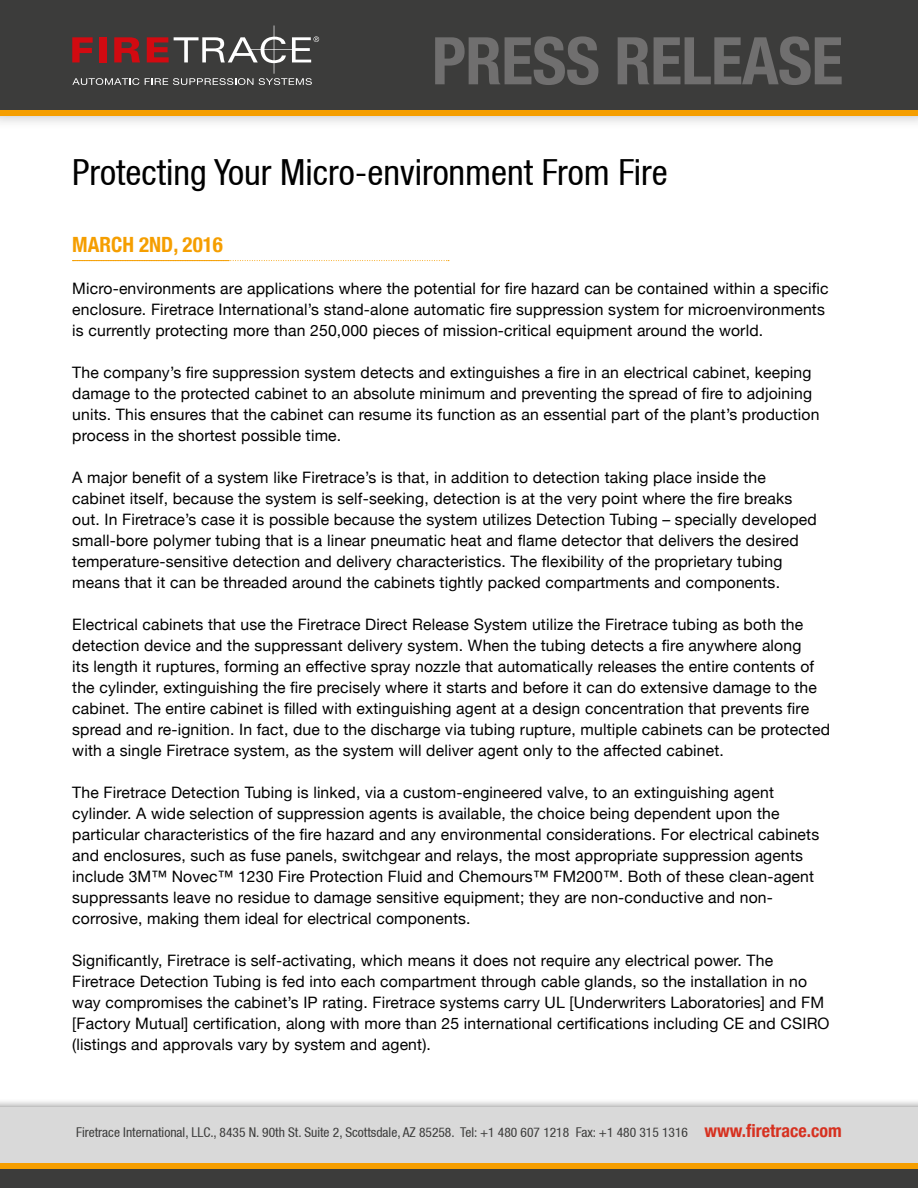
<style>
.page{position:relative;width:918px;height:1188px;background:#fff}
.page>*{position:absolute;margin:0;border:0;box-sizing:border-box;transform-origin:0 0}
.t1{font:condensed 36px "Helvetica 57";color:#000}
.t2{font:700 condensed 21px "Helvetica Neue";color:#f59e00}
.t3{font:15.75px/21px "Helvetica Neue";letter-spacing:.01em;color:#000}
.t4{font:condensed 13.5px "Helvetica 57";color:#3c3c3b}
.s1{font-family:"Helvetica Neue";font-weight:700;font-size:18px;color:#d63120}
</style>
<div class="page">
<div style="left:0;top:1098px;width:918px;height:75px;background:#000;opacity:.75"></div>
<div style="left:0;top:1108px;width:918px;height:55px;background:#d9d9d9"></div>
<div style="left:0;top:1168px;width:918px;height:20px;background:#3c3c3b"></div>
<div style="left:0;top:1163px;width:918px;height:5px;background:#f59e00"></div>
<div style="left:0;top:0;width:918px;height:130px;background:#000;opacity:.5"></div>
<div style="left:0;top:0;width:918px;height:111px;background:#3c3c3b"></div>
<svg style="left:72px;top:26px;width:247px;height:59px"></svg>
<svg style="left:435px;top:36px;width:407px;height:49px"></svg>
<div style="left:0;top:111px;width:918px;height:5px;background:#f59e00"></div>
<svg style="left:229px;top:260px;width:220px;height:1px"></svg>
<hr style="left:73px;top:260px;width:156px;height:1px;background:#f59e00">
<h1 class="t1" style="left:72px;top:151px;width:597px">Protecting Your Micro-environment From Fire</h1>
<h2 class="t2" style="left:72px;top:227px;width:152px">MARCH 2ND, 2016</h2>
<p class="t3" style="left:72px;top:279px;width:758px">Micro-environments are applications where the potential for fire hazard can be contained within a specific enclosure. Firetrace International’s stand-alone automatic fire suppression system for microenvironments is currently protecting more than 250,000 pieces of mission-critical equipment around the world.</p>
<p class="t3" style="left:72px;top:363px;width:749px">The company’s fire suppression system detects and extinguishes a fire in an electrical cabinet, keeping damage to the protected cabinet to an absolute minimum and preventing the spread of fire to adjoining units. This ensures that the cabinet can resume its function as an essential part of the plant’s production process in the shortest possible time.</p>
<p class="t3" style="left:72px;top:468px;width:746px">A major benefit of a system like Firetrace’s is that, in addition to detection taking place inside the cabinet itself, because the system is self-seeking, detection is at the very point where the fire breaks out. In Firetrace’s case it is possible because the system utilizes Detection Tubing – specially developed small-bore polymer tubing that is a linear pneumatic heat and flame detector that delivers the desired temperature-sensitive detection and delivery characteristics. The flexibility of the proprietary tubing means that it can be threaded around the cabinets tightly packed compartments and components.</p>
<p class="t3" style="left:72px;top:615px;width:759px">Electrical cabinets that use the Firetrace Direct Release System utilize the Firetrace tubing as both the detection device and the suppressant delivery system. When the tubing detects a fire anywhere along<br>its length it ruptures, forming an effective spray nozzle that automatically releases the entire contents of the cylinder, extinguishing the fire precisely where it starts and before it can do extensive damage to the cabinet. The entire cabinet is filled with extinguishing agent at a design concentration that prevents fire spread and re-ignition. In fact, due to the discharge via tubing rupture, multiple cabinets can be protected with a single Firetrace system, as the system will deliver agent only to the affected cabinet.</p>
<p class="t3" style="left:72px;top:783px;width:748px">The Firetrace Detection Tubing is linked, via a custom-engineered valve, to an extinguishing agent cylinder. A wide selection of suppression agents is available, the choice being dependent upon the particular characteristics of the fire hazard and any environmental considerations. For electrical cabinets and enclosures, such as fuse panels, switchgear and relays, the most appropriate suppression agents include 3M™ Novec™ 1230 Fire Protection Fluid and Chemours™ FM200™. Both of these clean-agent suppressants leave no residue to damage sensitive equipment; they are non-conductive and non&shy;corrosive, making them ideal for electrical components.</p>
<p class="t3" style="left:72px;top:951px;width:759px">Significantly, Firetrace is self-activating, which means it does not require any electrical power. The Firetrace Detection Tubing is fed into each compartment through cable glands, so the installation in no way compromises the cabinet’s IP rating. Firetrace systems carry UL [Underwriters Laboratories] and FM [Factory Mutual] certification, along with more than 25 international certifications including CE and CSIRO (listings and approvals vary by system and agent).</p>
<p class="t4" style="left:76px;top:1124px;width:767px">Firetrace International, LLC., 8435 N. 90th St. Suite 2, Scottsdale, AZ 85258. Tel: +1 480 607 1218 Fax: +1 480 315 1316 <span class="s1">www.firetrace.com</span></p>
</div>
